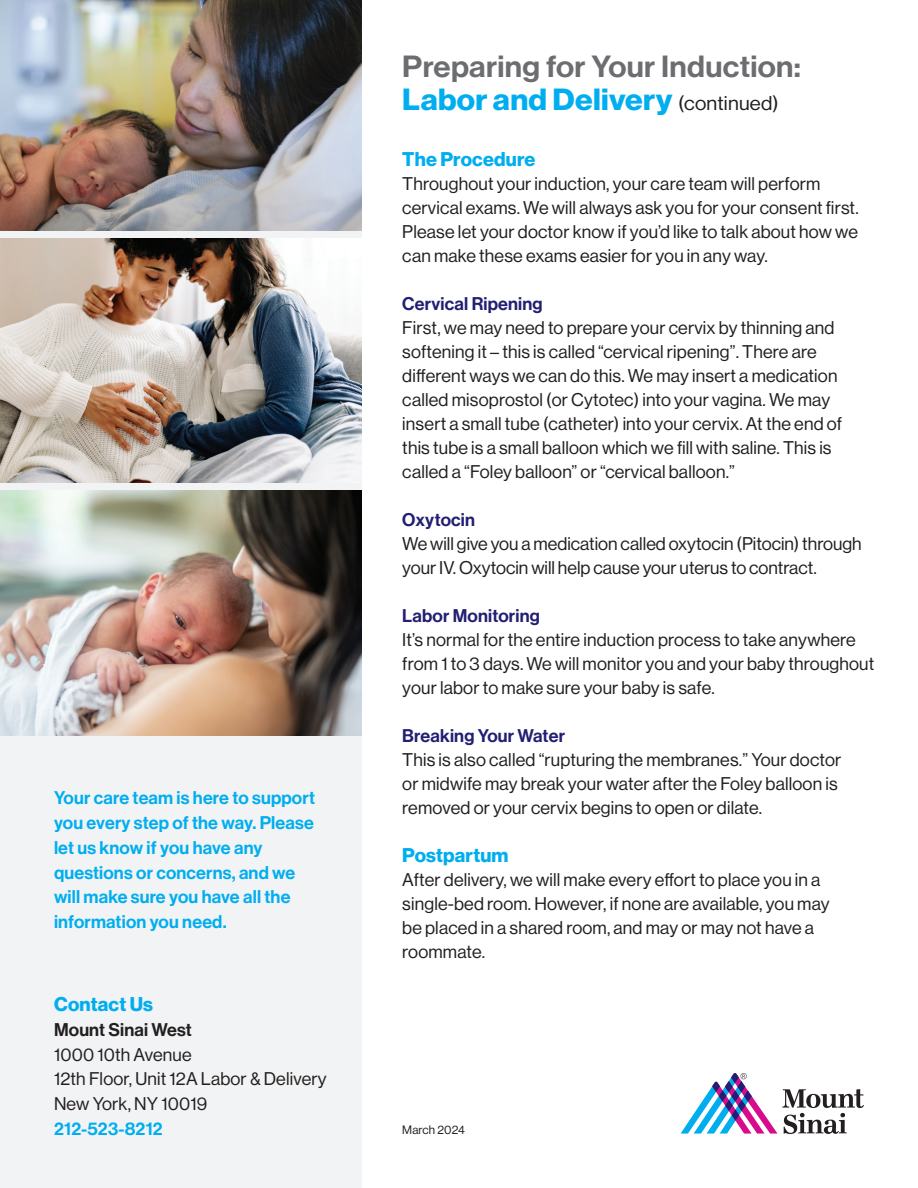
<style>
.page{position:relative;width:918px;height:1188px;background:#fff}
.page>*{position:absolute;margin:0;border:0;box-sizing:border-box;transform-origin:0 0}
.t1{font:30px "N Haas Grotesk DS Std 75 Bd";letter-spacing:.01em;color:#00aeef;scale:1.05 1}
.t2{font:30px "N Haas Grotesk DS Std 65 Md";letter-spacing:.01em;color:#6c6d70;scale:1.05 1}
.Opt_2_Heads_13_16_5_Blue_Bold{font:19.5px "N Haas Grotesk DS Std 75 Bd";letter-spacing:.01em;color:#00aeef}
.Opt_1_Body_text_55_Roman{font:18px/24px "N Haas Grotesk DS Std 55 Rg";letter-spacing:.01em;color:#231f20}
.Opt_1_Body_text_55_Roman-2{font:18px/24.8px "N Haas Grotesk DS Std 65 Md";letter-spacing:.01em;color:#00aeef}
.Opt_9_B-Heads_12_16_5_Violet_Medium{font:18px "N Haas Grotesk DS Std 65 Md";letter-spacing:.01em;color:#221e72}
.Opt_1_Body_text_55_Roman-3{font:18px "N Haas Grotesk DS Std 65 Md";letter-spacing:.01em;color:#231f20}
.Opt_1_Body_text_55_Roman-4{font:12px "N Haas Grotesk DS Std 55 Rg";letter-spacing:.01em;color:#231f20}
.s1{font-family:"N Haas Grotesk DS Std 55 Rg";font-size:19.5px;color:#231f20}
</style>
<div class="page">
<svg style="left:681px;top:1073px;width:183px;height:61px"></svg>
<div style="left:0;top:211px;width:362px;height:977px;background:#f2f3f4"></div>
<img style="left:0;top:0;width:362px;height:231px">
<img style="left:0;top:239px;width:362px;height:244px">
<img style="left:0;top:491px;width:362px;height:244px">
<p class="Opt_1_Body_text_55_Roman-2" style="left:54px;top:786px;width:263px">Your care team is here to support you every step of the way. Please let us know if you have any questions or concerns, and we will make sure you have all the information you need.</p>
<p class="Opt_2_Heads_13_16_5_Blue_Bold" style="left:54px;top:993px;width:101px">Contact Us</p>
<p class="Opt_1_Body_text_55_Roman-3" style="left:54px;top:1019px;width:139px">Mount Sinai West</p>
<p class="Opt_1_Body_text_55_Roman" style="left:54px;top:1042px;width:274px;line-height:24.8px">1000 10th Avenue<br>12th Floor, Unit 12A Labor &amp; Delivery</p>
<p class="Opt_1_Body_text_55_Roman" style="left:54px;top:1092px;width:155px">New York, NY 10019</p>
<p class="Opt_1_Body_text_55_Roman-2" style="left:54px;top:1116px;width:110px">212-523-8212</p>
<p class="t2" style="left:402px;top:49px;width:381px">Preparing for Your Induction:</p>
<p class="t1" style="left:402px;top:82px;width:360px">Labor and Delivery <span class="s1">(continued)</span></p>
<p class="Opt_2_Heads_13_16_5_Blue_Bold" style="left:402px;top:148px;width:135px">The Procedure</p>
<p class="Opt_1_Body_text_55_Roman" style="left:402px;top:172px;width:458px">Throughout your induction, your care team will perform cervical exams. We will always ask you for your consent first.<br>Please let your doctor know if you’d like to talk about how we can make these exams easier for you in any way.</p>
<p class="Opt_9_B-Heads_12_16_5_Violet_Medium" style="left:402px;top:294px;width:142px">Cervical Ripening</p>
<p class="Opt_1_Body_text_55_Roman" style="left:402px;top:316px;width:441px">First, we may need to prepare your cervix by thinning and softening it – this is called “cervical ripening”. There are different ways we can do this. We may insert a medication called misoprostol (or Cytotec) into your vagina. We may insert a small tube (catheter) into your cervix. At the end of this tube is a small balloon which we fill with saline. This is called a “Foley balloon” or “cervical balloon.”</p>
<p class="Opt_9_B-Heads_12_16_5_Violet_Medium" style="left:402px;top:510px;width:74px">Oxytocin</p>
<p class="Opt_1_Body_text_55_Roman" style="left:402px;top:532px;width:461px">We will give you a medication called oxytocin (Pitocin) through your IV. Oxytocin will help cause your uterus to contract.</p>
<p class="Opt_9_B-Heads_12_16_5_Violet_Medium" style="left:402px;top:606px;width:139px">Labor Monitoring</p>
<p class="Opt_1_Body_text_55_Roman" style="left:402px;top:628px;width:474px">It’s normal for the entire induction process to take anywhere from 1 to 3 days. We will monitor you and your baby throughout your labor to make sure your baby is safe.</p>
<p class="Opt_9_B-Heads_12_16_5_Violet_Medium" style="left:402px;top:726px;width:164px">Breaking Your Water</p>
<p class="Opt_1_Body_text_55_Roman" style="left:402px;top:748px;width:441px">This is also called “rupturing the membranes.” Your doctor or midwife may break your water after the Foley balloon is removed or your cervix begins to open or dilate.</p>
<p class="Opt_2_Heads_13_16_5_Blue_Bold" style="left:402px;top:844px;width:108px">Postpartum</p>
<p class="Opt_1_Body_text_55_Roman" style="left:402px;top:868px;width:429px">After delivery, we will make every effort to place you in a single-bed room. However, if none are available, you may be placed in a shared room, and may or may not have a roommate.</p>
<p class="Opt_1_Body_text_55_Roman-4" style="left:402px;top:1123px;width:64px">March 2024</p>
</div>
